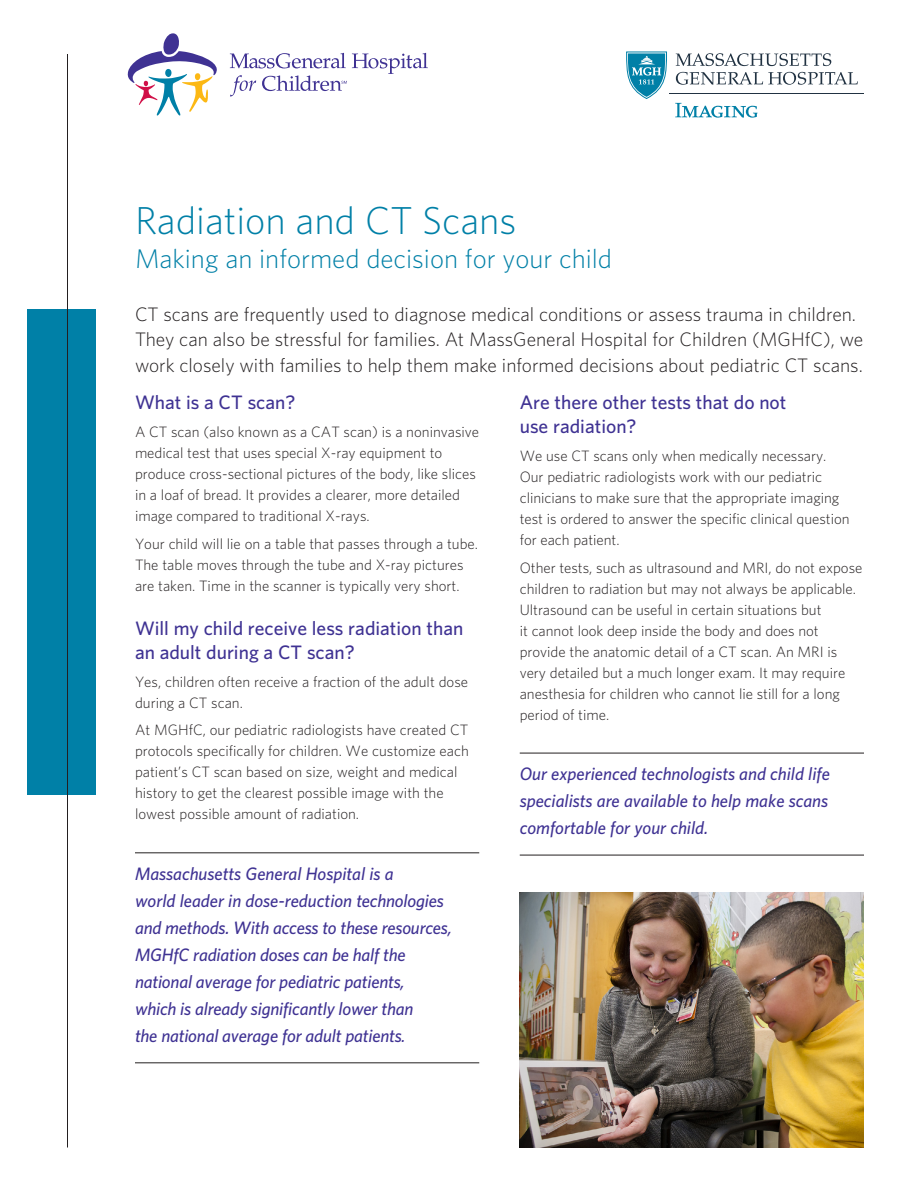
<style>
.page{position:relative;width:918px;height:1188px;background:#fff}
.page>*{position:absolute;margin:0;border:0;box-sizing:border-box;transform-origin:0 0}
.t1{font:300 39px "Whitney";color:#0080a7}
.t2{font:300 27px "Whitney";color:#0080a7}
.t3{font:300 19.5px/25.5px "Whitney";color:#231f20}
.t4{font:500 19.5px/24px "Whitney";color:#3f3293}
.t5{font:italic 500 18px/27px "Whitney";letter-spacing:-.01em;color:#3f3293}
.t6{font:300 15px/21px "Whitney";color:#231f20}
.s1{font-size:16.5px}
</style>
<div class="page">
<hr style="left:135px;top:852px;width:344px;height:1px;background:#231f20">
<hr style="left:135px;top:1062px;width:344px;height:1px;background:#231f20">
<hr style="left:520px;top:753px;width:344px;height:1px;background:#231f20">
<hr style="left:520px;top:855px;width:344px;height:1px;background:#231f20">
<img style="left:520px;top:892px;width:344px;height:256px">
<div style="left:27px;top:309px;width:69px;height:486px;background:#0080a7"></div>
<hr style="left:67px;top:54px;width:1px;height:1094px;background:#231f20">
<svg style="left:230px;top:53px;width:198px;height:43px"></svg>
<svg style="left:127px;top:33px;width:90px;height:83px"></svg>
<svg style="left:626px;top:52px;width:41px;height:47px"></svg>
<svg style="left:676px;top:72px;width:182px;height:13px"></svg>
<svg style="left:676px;top:53px;width:155px;height:13px"></svg>
<hr style="left:669px;top:93px;width:195px;height:1px;background:#213242">
<svg style="left:675px;top:103px;width:82px;height:15px"></svg>
<h1 class="t1" style="left:135px;top:198px;width:383px">Radiation and CT Scans</h1>
<h2 class="t2" style="left:135px;top:243px;width:479px">Making an informed decision for your child</h2>
<p class="t3" style="left:135px;top:301px;width:730px">CT scans are frequently used to diagnose medical conditions or assess trauma in children.<br>They can also be stressful for families. At MassGeneral Hospital for Children (MGHfC), we work closely with families to help them make informed decisions about pediatric CT scans.</p>
<h3 class="t4" style="left:135px;top:390px;width:162px">What is a CT scan?</h3>
<p class="t6" style="left:135px;top:421px;width:346px">A CT scan (also known as a CAT scan) is a noninvasive medical test that uses special X-ray equipment to produce cross-sectional pictures of the body, like slices in a loaf of bread. It provides a clearer, more detailed image compared to traditional X-rays.</p>
<p class="t6" style="left:135px;top:533px;width:344px">Your child will lie on a table that passes through a tube.<br>The table moves through the tube and X-ray pictures are taken. Time in the scanner is typically very short.</p>
<h3 class="t4" style="left:135px;top:616px;width:330px">Will my child receive less radiation than an adult during a CT scan?</h3>
<p class="t6" style="left:135px;top:671px;width:335px">Yes, children often receive a fraction of the adult dose during a CT scan.</p>
<p class="t6" style="left:135px;top:719px;width:335px">At MGHfC, our pediatric radiologists have created CT protocols specifically for children. We customize each patient’s CT scan based on size, weight and medical history to get the clearest possible image with the lowest possible amount of radiation.</p>
<h3 class="t4" style="left:520px;top:390px;width:268px">Are there other tests that do not use radiation?</h3>
<p class="t6" style="left:520px;top:445px;width:331px">We use CT scans only when medically necessary.<br>Our pediatric radiologists work with our pediatric clinicians to make sure that the appropriate imaging test is ordered to answer the specific clinical question for each patient.</p>
<p class="t6" style="left:520px;top:557px;width:344px">Other tests, such as ultrasound and MRI, do not expose children to radiation but may not always be applicable.<br>Ultrasound can be useful in certain situations but<br>it cannot look deep inside the body and does not provide the anatomic detail of a CT scan. An MRI is very detailed but a much longer exam. It may require anesthesia for children who cannot lie still for a long period of time.</p>
<p class="t5" style="left:520px;top:760px;width:312px;text-align:justify">Our experienced technologists and child life specialists are available to help make scans comfortable for your child.</p>
<p class="t5" style="left:135px;top:860px;width:318px">Massachusetts General Hospital is a<br>world leader in dose-reduction technologies and methods. With access to these resources, MGHfC radiation doses can be half the national average for pediatric patients,<br>which is already significantly lower than<br>the national average for adult patients<span class="s1">.</span></p>
</div>
